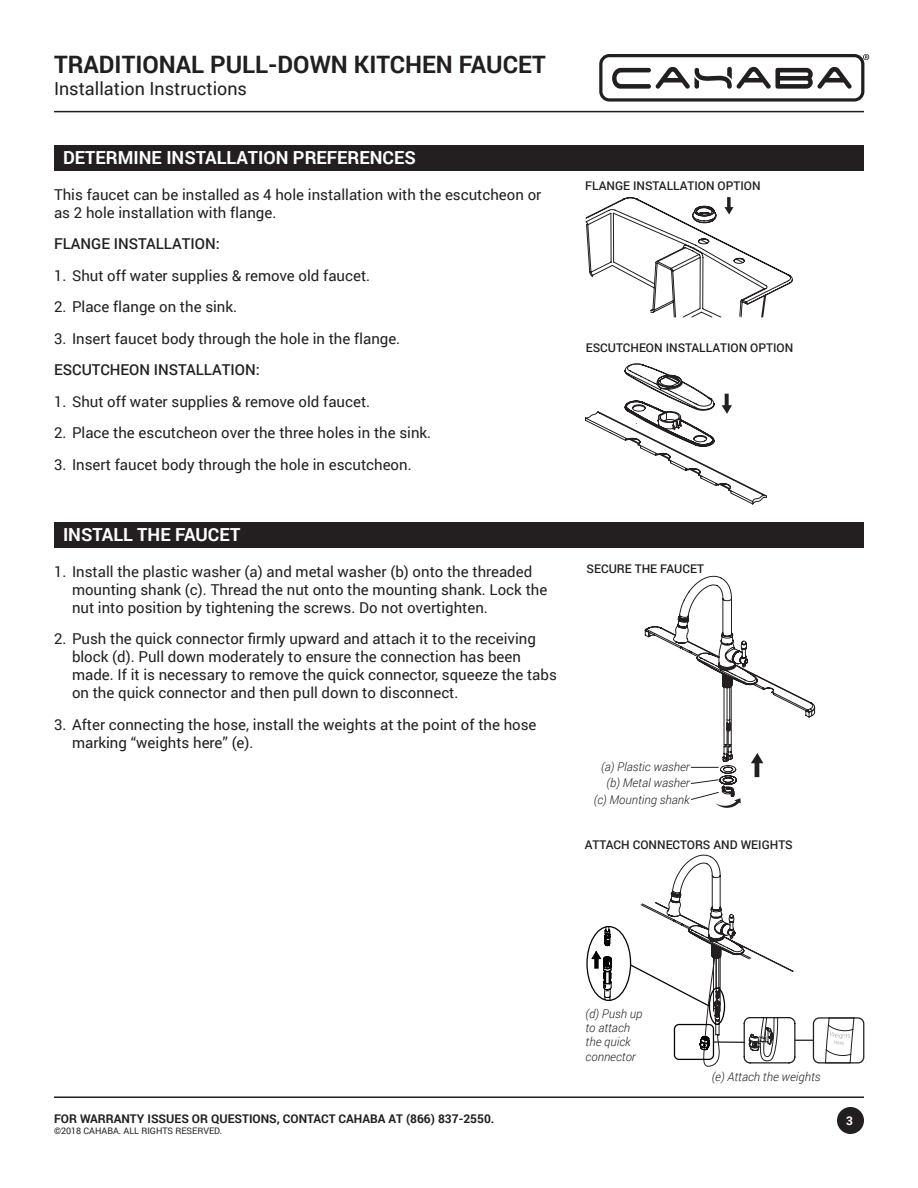
<style>
.page{position:relative;width:918px;height:1188px;background:#fff}
.page>*{position:absolute;margin:0;border:0;box-sizing:border-box;transform-origin:0 0}
.Product_Category{font:700 24px "Roboto";color:#231f20}
.Installation_Instruc{font:700 18px "Roboto";color:#fff}
.Document_Description{font:18px "Roboto";color:#231f20}
.INSTRUCTION_SUBSECTI{font:15px/18px "Roboto";color:#231f20}
.INSTRUCTION_SUBSECTI-2{font:500 15px "Roboto";color:#231f20}
.Illustration_Caption{font:italic 300 12px/14.4px "Roboto";color:#231f20}
.Illustration_Caption-2{font:500 12px "Roboto";color:#231f20}
.t1{font:700 12px "Roboto";color:#231f20}
.t2{font:700 12px "Roboto";color:#fff}
.t3{font:9px "Roboto";color:#231f20}
</style>
<div class="page">
<svg style="left:599px;top:54px;width:270px;height:48px"></svg>
<hr style="left:54px;top:111px;width:810px;height:1px;background:#231f20">
<hr style="left:54px;top:1096px;width:810px;height:2px;background:#231f20">
<div style="left:837px;top:1107px;width:27px;height:27px;background:#231f20;border-radius:50%"></div>
<div style="left:54px;top:145px;width:810px;height:25px;background:#231f20"></div>
<div style="left:54px;top:522px;width:810px;height:25px;background:#231f20"></div>
<svg style="left:585px;top:197px;width:208px;height:121px"></svg>
<svg style="left:585px;top:363px;width:182px;height:142px"></svg>
<svg style="left:644px;top:576px;width:171px;height:232px"></svg>
<svg style="left:591px;top:927px;width:21px;height:74px"></svg>
<svg style="left:629px;top:855px;width:236px;height:212px"></svg>
<p class="Product_Category" style="left:54px;top:48px;width:493px">TRADITIONAL PULL-DOWN KITCHEN FAUCET</p>
<p class="Document_Description" style="left:54px;top:76px;width:195px">Installation Instructions</p>
<p class="Installation_Instruc" style="left:63px;top:145px;width:354px">DETERMINE INSTALLATION PREFERENCES</p>
<p class="INSTRUCTION_SUBSECTI" style="left:54px;top:185px;width:489px">This faucet can be installed as 4 hole installation with the escutcheon or as 2 hole installation with flange.</p>
<p class="INSTRUCTION_SUBSECTI-2" style="left:54px;top:233px;width:167px">FLANGE INSTALLATION:</p>
<p class="INSTRUCTION_SUBSECTI" style="left:54px;top:266px;width:318px">1. Shut off water supplies &amp; remove old faucet.</p>
<p class="INSTRUCTION_SUBSECTI" style="left:54px;top:297px;width:185px">2. Place flange on the sink.</p>
<p class="INSTRUCTION_SUBSECTI" style="left:54px;top:329px;width:348px">3. Insert faucet body through the hole in the flange.</p>
<p class="INSTRUCTION_SUBSECTI-2" style="left:54px;top:359px;width:207px">ESCUTCHEON INSTALLATION:</p>
<p class="INSTRUCTION_SUBSECTI" style="left:54px;top:392px;width:318px">1. Shut off water supplies &amp; remove old faucet.</p>
<p class="INSTRUCTION_SUBSECTI" style="left:54px;top:423px;width:379px">2. Place the escutcheon over the three holes in the sink.</p>
<p class="INSTRUCTION_SUBSECTI" style="left:54px;top:455px;width:359px">3. Insert faucet body through the hole in escutcheon.</p>
<p class="Installation_Instruc" style="left:63px;top:522px;width:179px">INSTALL THE FAUCET</p>
<p class="INSTRUCTION_SUBSECTI" style="left:72px;top:562px;width:477px;text-indent:-18px">1. Install the plastic washer (a) and metal washer (b) onto the threaded mounting shank (c). Thread the nut onto the mounting shank. Lock the nut into position by tightening the screws. Do not overtighten.</p>
<p class="INSTRUCTION_SUBSECTI" style="left:72px;top:629px;width:486px;text-indent:-18px">2. Push the quick connector firmly upward and attach it to the receiving block (d). Pull down moderately to ensure the connection has been made. If it is necessary to remove the quick connector, squeeze the tabs on the quick connector and then pull down to disconnect.</p>
<p class="INSTRUCTION_SUBSECTI" style="left:72px;top:715px;width:466px;text-indent:-18px">3. After connecting the hose, install the weights at the point of the hose marking “weights here” (e).</p>
<p class="Illustration_Caption-2" style="left:585px;top:177px;width:177px">FLANGE INSTALLATION OPTION</p>
<p class="Illustration_Caption-2" style="left:586px;top:339px;width:209px">ESCUTCHEON INSTALLATION OPTION</p>
<p class="Illustration_Caption-2" style="left:587px;top:561px;width:119px">SECURE THE FAUCET</p>
<p class="Illustration_Caption" style="left:601px;top:759px;width:90px">(a) Plastic washer</p>
<p class="Illustration_Caption" style="left:607px;top:775px;width:85px">(b) Metal washer</p>
<p class="Illustration_Caption" style="left:594px;top:792px;width:97px">(c) Mounting shank</p>
<p class="Illustration_Caption-2" style="left:585px;top:836px;width:209px">ATTACH CONNECTORS AND WEIGHTS</p>
<p class="t1" style="left:54px;top:1110px;width:442px">FOR WARRANTY ISSUES OR QUESTIONS, CONTACT CAHABA AT (866) 837-2550.</p>
<p class="t3" style="left:54px;top:1124px;width:170px">©2018 CAHABA. ALL RIGHTS RESERVED.</p>
<p class="Illustration_Caption" style="left:586px;top:1006px;width:58px">(d) Push up to attach the quick connector</p>
<p class="Illustration_Caption" style="left:712px;top:1069px;width:110px">(e) Attach the weights</p>
<p class="t2" style="left:846px;top:1113px;width:8px">3</p>
</div>
